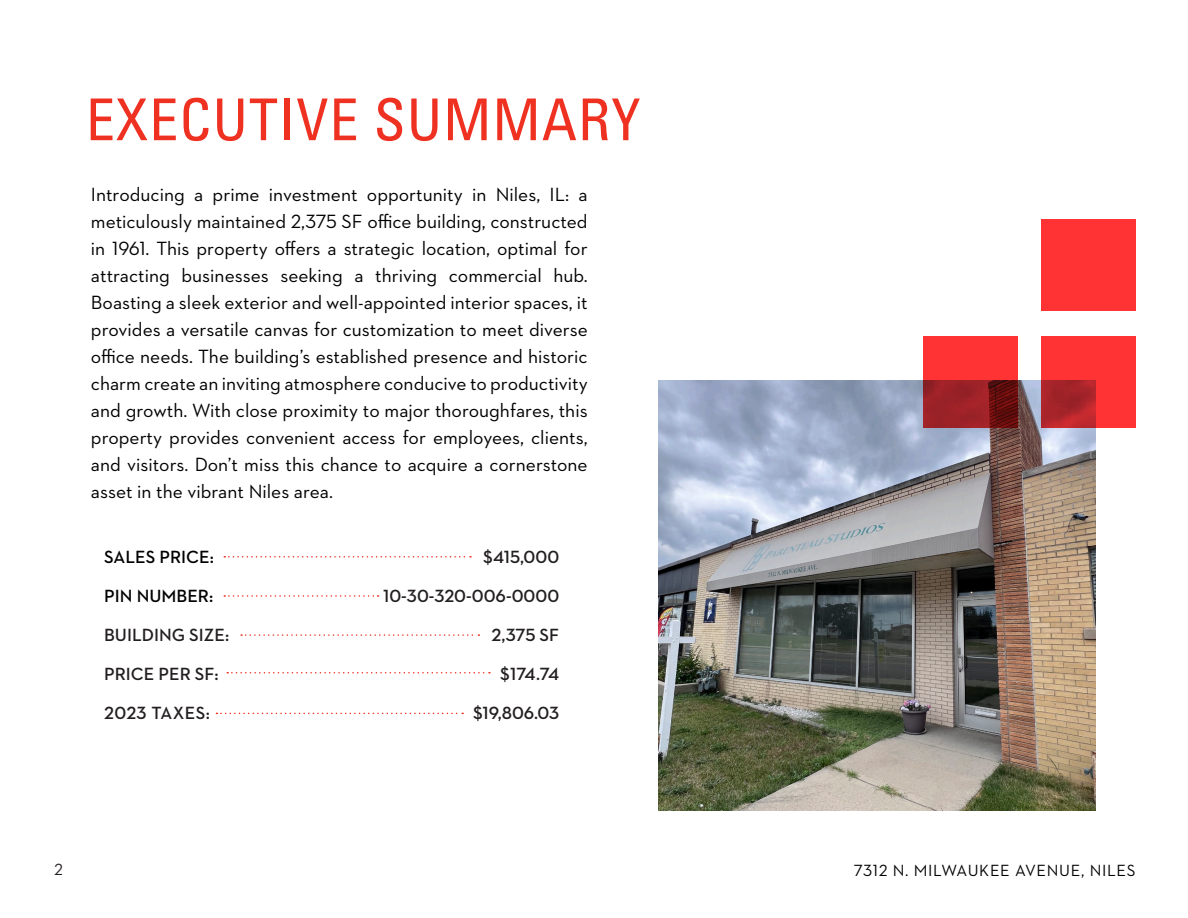
<style>
.page{position:relative;width:1188px;height:918px;background:#fff}
.page>*{position:absolute;margin:0;border:0;box-sizing:border-box;transform-origin:0 0}
.t1{font:condensed 57.75px "Univers LT Std";letter-spacing:.02em;color:#ef3122}
.t2{font:19.5px/27px "Neutraface 2 Text";color:#000;text-align:justify}
.ToC_Sub-Sections{font:600 18px "Neutraface 2 Text";color:#231f20}
.ToC_Sub-Sections-2{font:600 18px "Neutraface 2 Text";color:#000}
.ToC_Sub-Sections-3{font:600 18px "Neutraface 2 Text";letter-spacing:.02em;color:#231f20}
.t3{font:16.5px "Neutraface 2 Text";letter-spacing:.04em;color:#000}
.t4{font:16.5px "Neutraface 2 Text";color:#231f20}
</style>
<div class="page">
<img style="left:659px;top:380px;width:436px;height:431px">
<svg style="left:224px;top:556px;width:247px;height:2px"></svg>
<svg style="left:227px;top:672px;width:263px;height:2px"></svg>
<svg style="left:216px;top:713px;width:247px;height:1px"></svg>
<svg style="left:224px;top:595px;width:155px;height:2px"></svg>
<svg style="left:241px;top:634px;width:238px;height:2px"></svg>
<svg style="left:1042px;top:336px;width:94px;height:92px;background:#e62e30"></svg>
<div style="left:1042px;top:219px;width:94px;height:92px;background:#f33"></div>
<svg style="left:924px;top:336px;width:94px;height:92px;background:#c22628"></svg>
<p class="t1" style="left:86px;top:83px;width:556px">EXECUTIVE SUMMARY</p>
<p class="t2" style="left:91px;top:181px;width:498px">Introducing a prime investment opportunity in Niles, IL: a meticulously maintained 2,375 SF office building, constructed in 1961. This property offers a strategic location, optimal for attracting businesses seeking a thriving commercial hub.<br>Boasting a sleek exterior and well-appointed interior spaces, it provides a versatile canvas for customization to meet diverse office needs. The building’s established presence and historic charm create an inviting atmosphere conducive to productivity and growth. With close proximity to major thoroughfares, this property provides convenient access for employees, clients, and visitors. Don’t miss this chance to acquire a cornerstone asset in the vibrant Niles area.</p>
<p class="ToC_Sub-Sections-2" style="left:104px;top:546px;width:111px">SALES PRICE:</p>
<p class="ToC_Sub-Sections" style="left:483px;top:546px;width:77px">$415,000</p>
<p class="ToC_Sub-Sections-2" style="left:104px;top:585px;width:111px">PIN NUMBER:</p>
<p class="ToC_Sub-Sections" style="left:383px;top:585px;width:177px">10-30-320-006-0000</p>
<p class="ToC_Sub-Sections" style="left:104px;top:624px;width:127px">BUILDING SIZE:</p>
<p class="ToC_Sub-Sections" style="left:491px;top:624px;width:69px">2,375 SF</p>
<p class="ToC_Sub-Sections" style="left:104px;top:663px;width:116px">PRICE PER SF:</p>
<p class="ToC_Sub-Sections" style="left:500px;top:663px;width:61px">$174.74</p>
<p class="ToC_Sub-Sections-3" style="left:104px;top:702px;width:107px">2023 TAXES:</p>
<p class="ToC_Sub-Sections" style="left:473px;top:702px;width:88px">$19,806.03</p>
<p class="t4" style="left:54px;top:859px;width:10px">2</p>
<p class="t3" style="left:854px;top:860px;width:283px">7312 N. MILWAUKEE AVENUE, NILES</p>
</div>
